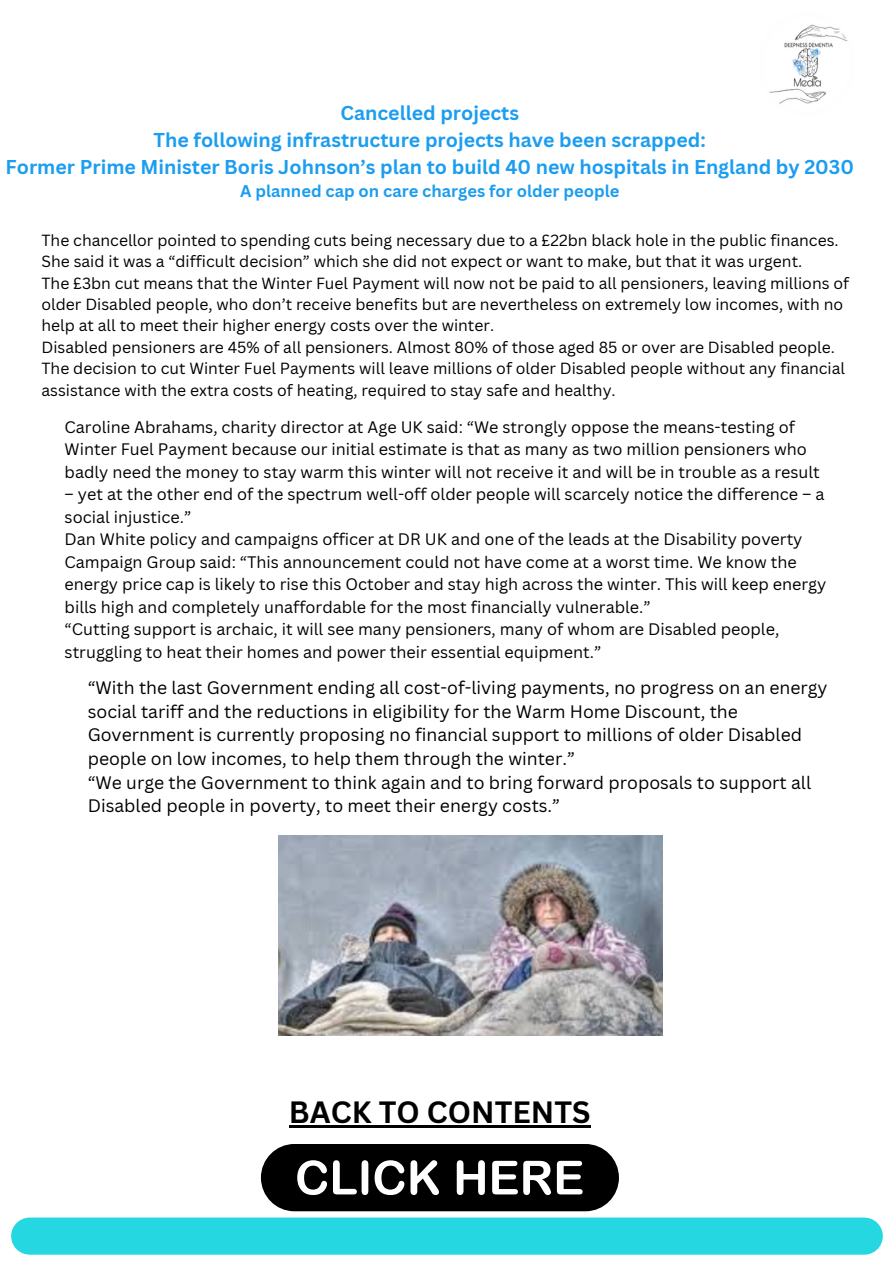
<style>
.page{position:relative;width:894px;height:1264px;background:#fff}
.page>*{position:absolute;margin:0;border:0;box-sizing:border-box;transform-origin:0 0}
.t1{font:700 30px "Canva Sans";color:#000}
.t2{font:700 19.5px/27px "Canva Sans";color:#1b9df0;text-align:center}
.t3{font:17.55px/23.7px "Canva Sans";color:#000}
.t4{font:700 16.5px "Canva Sans";color:#1b9df0}
.t5{font:16.2px/22.5px "Canva Sans";color:#000}
.t6{font:15.75px/21.3px "Canva Sans";color:#000}
</style>
<div class="page">
<img style="left:769px;top:24px;width:79px;height:80px">
<img style="left:278px;top:835px;width:384px;height:200px">
<div style="left:30px;top:1217px;width:834px;height:37px;background:#24d7e0"></div>
<svg style="left:261px;top:1144px;width:357px;height:67px"></svg>
<hr style="left:289px;top:1125px;width:301px;height:2px;background:#000">
<p class="t2" style="left:6px;top:98px;width:849px">Cancelled projects<br>The following infrastructure projects have been scrapped:<br>Former Prime Minister Boris Johnson’s plan to build 40 new hospitals in England by 2030</p>
<p class="t4" style="left:240px;top:179px;width:381px">A planned cap on care charges for older people</p>
<p class="t6" style="left:41px;top:229px;width:798px">The chancellor pointed to spending cuts being necessary due to a £22bn black hole in the public finances.<br>She said it was a “difficult decision” which she did not expect or want to make, but that it was urgent.</p>
<p class="t6" style="left:41px;top:272px;width:809px">The £3bn cut means that the Winter Fuel Payment will now not be paid to all pensioners, leaving millions of older Disabled people, who don’t receive benefits but are nevertheless on extremely low incomes, with no help at all to meet their higher energy costs over the winter.</p>
<p class="t6" style="left:41px;top:336px;width:805px">Disabled pensioners are 45% of all pensioners. Almost 80% of those aged 85 or over are Disabled people.<br>The decision to cut Winter Fuel Payments will leave millions of older Disabled people without any financial assistance with the extra costs of heating, required to stay safe and healthy.</p>
<p class="t5" style="left:65px;top:415px;width:756px">Caroline Abrahams, charity director at Age UK said: “We strongly oppose the means-testing of<br>Winter Fuel Payment because our initial estimate is that as many as two million pensioners who badly need the money to stay warm this winter will not receive it and will be in trouble as a result</p>
<p class="t5" style="left:65px;top:483px;width:761px">– yet at the other end of the spectrum well-off older people will scarcely notice the difference – a social injustice.”</p>
<p class="t5" style="left:65px;top:528px;width:763px">Dan White policy and campaigns officer at DR UK and one of the leads at the Disability poverty Campaign Group said: “This announcement could not have come at a worst time. We know the energy price cap is likely to rise this October and stay high across the winter. This will keep energy bills high and completely unaffordable for the most financially vulnerable.”</p>
<h3 class="t5" style="left:65px;top:618px;width:716px">“Cutting support is archaic, it will see many pensioners, many of whom are Disabled people, struggling to heat their homes and power their essential equipment.”</h3>
<p class="t3" style="left:88px;top:675px;width:741px">“With the last Government ending all cost-of-living payments, no progress on an energy social tariff and the reductions in eligibility for the Warm Home Discount, the Government is currently proposing no financial support to millions of older Disabled people on low incomes, to help them through the winter.”<br>“We urge the Government to think again and to bring forward proposals to support all Disabled people in poverty, to meet their energy costs.”</p>
<h1 class="t1" style="left:289px;top:1090px;width:303px">BACK TO CONTENTS</h1>
</div>
